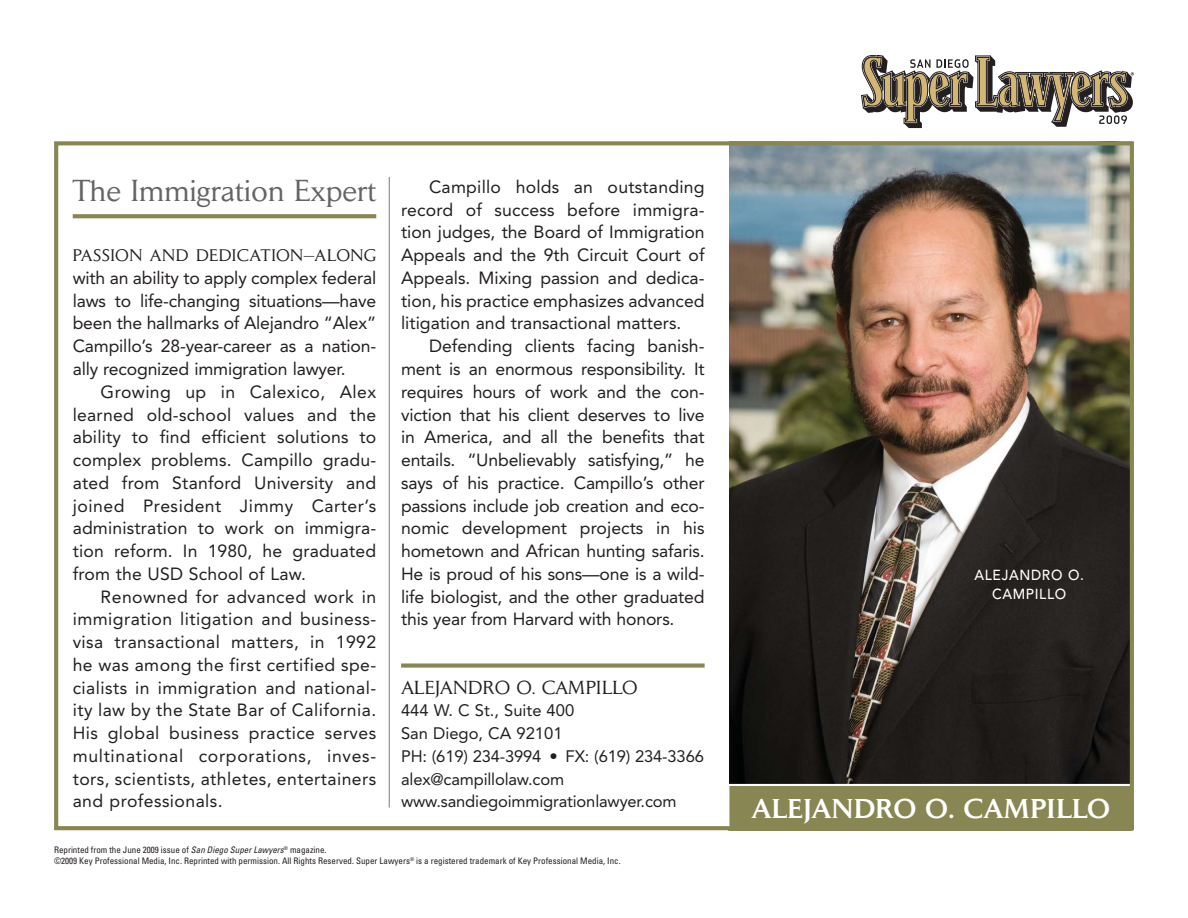
<style>
.page{position:relative;width:1188px;height:918px;background:#fff}
.page>*{position:absolute;margin:0;border:0;box-sizing:border-box;transform-origin:0 0}
.t1{font:30px "Daily News";letter-spacing:.01em;color:#636466}
.t2{font:500 26.85px "Daily News";color:#fff}
.t3{font:18.6px "Daily News";color:#231f20}
.t4{font:17.55px/22.8px "Avenir";color:#231f20;text-align:justify}
.t5{font:16.5px/22.8px "Avenir";letter-spacing:-.01em;color:#231f20}
.t6{font:16.5px "Daily News";letter-spacing:.02em;color:#231f20}
.t7{font:500 14.55px/18.6px "Avenir";letter-spacing:.05em;color:#fff;text-align:center;scale:.95 1}
.t8{font:condensed 9px/11.2px "Univers";color:#231f20}
.s1{font-style:italic}
</style>
<div class="page">
<svg style="left:861px;top:55px;width:273px;height:73px"></svg>
<img style="left:729px;top:146px;width:400px;height:638px">
<div style="left:728px;top:785px;width:405px;height:45px;background:#888652"></div>
<div style="left:727px;top:784px;width:407px;height:47px;border:2px solid #fff"></div>
<div style="left:401px;top:663px;width:304px;height:5px;background:#888652"></div>
<hr style="left:389px;top:177px;width:1px;height:630px;background:#77787b">
<svg style="left:73px;top:214px;width:303px;height:4px"></svg>
<div style="left:54px;top:141px;width:1080px;height:689px;border:4px solid #888652"></div>
<h1 class="t1" style="left:73px;top:179px;width:305px">The Immigration Expert</h1>
<p class="t6" style="left:73px;top:249px;width:305px">PASSION AND DEDICATION—ALONG</p>
<p class="t4" style="left:73px;top:268px;width:305px">with an ability to apply complex federal laws to life-changing situations—have been the hallmarks of Alejandro “Alex” Campillo’s 28-year-career as a nation&shy;ally recognized immigration lawyer.</p>
<p class="t4" style="left:73px;top:382px;width:305px;text-indent:28px">Growing up in Calexico, Alex learned old-school values and the ability to find efficient solutions to complex problems. Campillo gradu&shy;ated from Stanford University and joined President Jimmy Carter’s administration to work on immigra&shy;tion reform. In 1980, he graduated from the USD School of Law.</p>
<p class="t4" style="left:73px;top:587px;width:305px;text-indent:28px">Renowned for advanced work in immigration litigation and business&shy;visa transactional matters, in 1992 he was among the first certified spe&shy;cialists in immigration and national&shy;ity law by the State Bar of California.<br>His global business practice serves multinational corporations, inves&shy;tors, scientists, athletes, entertainers and professionals.</p>
<p class="t4" style="left:401px;top:177px;width:305px;text-indent:28px">Campillo holds an outstanding record of success before immigra&shy;tion judges, the Board of Immigration Appeals and the 9th Circuit Court of Appeals. Mixing passion and dedica&shy;tion, his practice emphasizes advanced litigation and transactional matters.</p>
<p class="t4" style="left:401px;top:336px;width:305px;text-indent:28px">Defending clients facing banish&shy;ment is an enormous responsibility. It requires hours of work and the con&shy;viction that his client deserves to live in America, and all the benefits that entails. “Unbelievably satisfying,” he says of his practice. Campillo’s other passions include job creation and eco&shy;nomic development projects in his hometown and African hunting safaris.<br>He is proud of his sons—one is a wild&shy;life biologist, and the other graduated this year from Harvard with honors.</p>
<p class="t3" style="left:401px;top:680px;width:238px">ALEJANDRO O. CAMPILLO</p>
<p class="t5" style="left:401px;top:701px;width:304px">444 W. C St., Suite 400<br>San Diego, CA 92101<br>PH: (619) 234-3994 • FX: (619) 234-3366 alex@campillolaw.com www.sandiegoimmigrationlawyer.com</p>
<p class="t8" style="left:54px;top:845px;width:568px">Reprinted from the June 2009 issue of <span class="s1">San Diego Super Lawyers</span><sup>®</sup> magazine.<br>©2009 Key Professional Media, Inc. Reprinted with permission. All Rights Reserved. Super Lawyers<sup>®</sup> is a registered trademark of Key Professional Media, Inc.</p>
<p class="t7" style="left:974px;top:567px;width:117px">ALEJANDRO O.<br>CAMPILLO</p>
<h2 class="t2" style="left:751px;top:799px;width:361px">ALEJANDRO O. CAMPILLO</h2>
</div>
